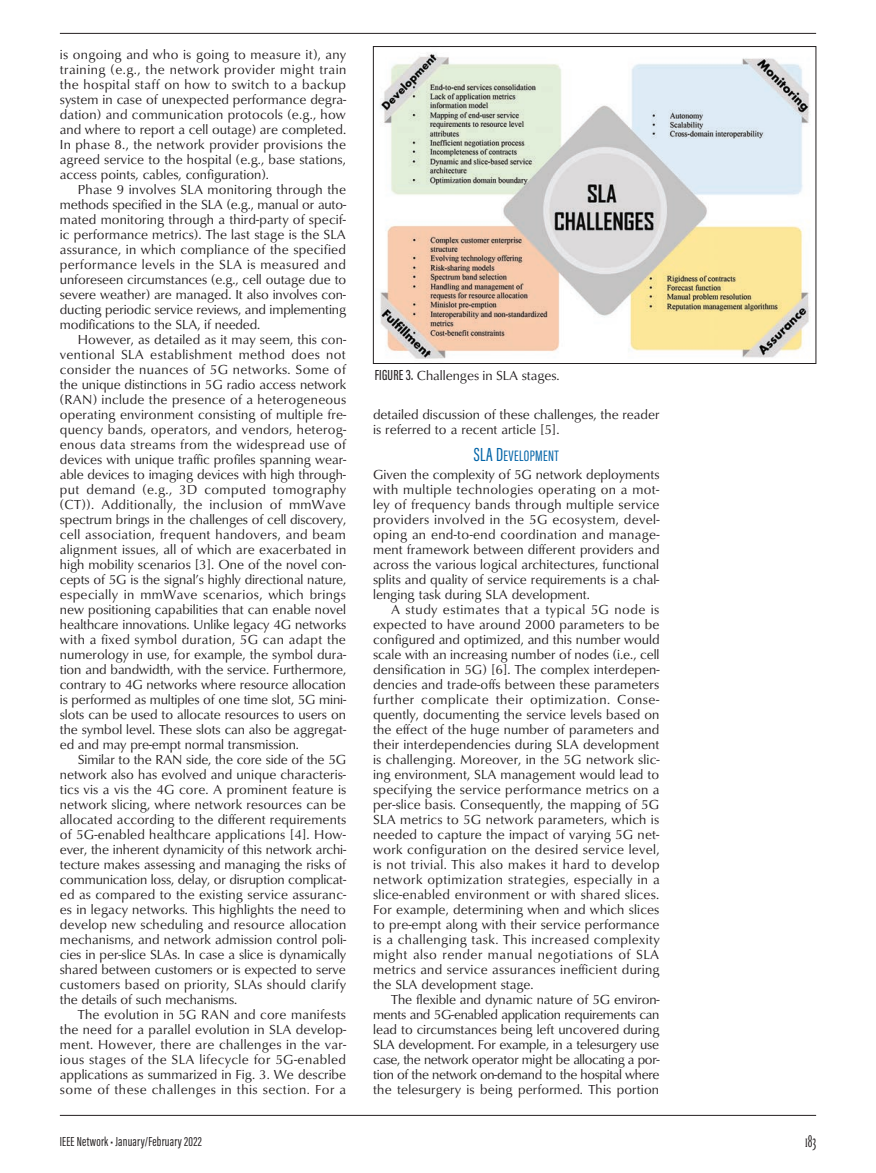
<style>
.page{position:relative;width:876px;height:1173px;background:#fff}
.page>*{position:absolute;margin:0;border:0;box-sizing:border-box;transform-origin:0 0}
.t1{font:16.5px "Matrix II Ext OT Narrow SC800";color:#231f20}
.t2{font:15.6px "Acumin Pro Extra Cond Regular SC800";letter-spacing:.025em;color:#0163a7}
.t3{font:13.5px/15px "Classico URW";color:#231f20;text-align:justify}
.t4{font:13.5px "Acumin Pro Extra Cond";letter-spacing:.015em;color:#231f20}
.s1{font-family:"Acumin Pro Extra Cond";font-weight:500;font-size:15px}
.s2{font-size:19.5px}
</style>
<div class="page">
<hr style="left:60px;top:33px;width:756px;height:1px;background:#231f20">
<hr style="left:60px;top:1115px;width:756px;height:1px;background:#231f20">
<img style="left:380px;top:53px;width:430px;height:306px">
<div style="left:373px;top:46px;width:443px;height:318px;border:1px solid #231f20"></div>
<p class="t3" style="left:60px;top:46px;width:288px">is ongoing and who is going to measure it), any training (e.g., the network provider might train the hospital staff on how to switch to a backup system in case of unexpected performance degra&shy;dation) and communication protocols (e.g., how and where to report a cell outage) are completed.<br>In phase 8., the network provider provisions the agreed service to the hospital (e.g., base stations, access points, cables, configuration).</p>
<p class="t3" style="left:60px;top:181px;width:288px;text-indent:18px">Phase 9 involves SLA monitoring through the methods specified in the SLA (e.g., manual or auto&shy;mated monitoring through a third-party of specif&shy;ic performance metrics). The last stage is the SLA assurance, in which compliance of the specified performance levels in the SLA is measured and unforeseen circumstances (e.g., cell outage due to severe weather) are managed. It also involves con&shy;ducting periodic service reviews, and implementing modifications to the SLA, if needed.</p>
<p class="t3" style="left:60px;top:331px;width:288px;text-indent:18px">However, as detailed as it may seem, this con&shy;ventional SLA establishment method does not consider the nuances of 5G networks. Some of the unique distinctions in 5G radio access network (RAN) include the presence of a heterogeneous operating environment consisting of multiple fre&shy;quency bands, operators, and vendors, heterog&shy;enous data streams from the widespread use of devices with unique traffic profiles spanning wear&shy;able devices to imaging devices with high through&shy;put demand (e.g., 3D computed tomography (CT)). Additionally, the inclusion of mmWave spectrum brings in the challenges of cell discovery, cell association, frequent handovers, and beam alignment issues, all of which are exacerbated in high mobility scenarios [3]. One of the novel con&shy;cepts of 5G is the signal’s highly directional nature, especially in mmWave scenarios, which brings new positioning capabilities that can enable novel healthcare innovations. Unlike legacy 4G networks with a fixed symbol duration, 5G can adapt the numerology in use, for example, the symbol dura&shy;tion and bandwidth, with the service. Furthermore, contrary to 4G networks where resource allocation is performed as multiples of one time slot, 5G mini&shy;slots can be used to allocate resources to users on the symbol level. These slots can also be aggregat&shy;ed and may pre-empt normal transmission.</p>
<p class="t3" style="left:60px;top:751px;width:288px;text-indent:18px">Similar to the RAN side, the core side of the 5G network also has evolved and unique characteris&shy;tics vis a vis the 4G core. A prominent feature is network slicing, where network resources can be allocated according to the different requirements of 5G-enabled healthcare applications [4]. How&shy;ever, the inherent dynamicity of this network archi&shy;tecture makes assessing and managing the risks of communication loss, delay, or disruption complicat&shy;ed as compared to the existing service assuranc&shy;es in legacy networks. This highlights the need to develop new scheduling and resource allocation mechanisms, and network admission control poli&shy;cies in per-slice SLAs. In case a slice is dynamically shared between customers or is expected to serve customers based on priority, SLAs should clarify the details of such mechanisms.</p>
<p class="t3" style="left:60px;top:1006px;width:288px;text-indent:18px">The evolution in 5G RAN and core manifests the need for a parallel evolution in SLA develop&shy;ment. However, there are challenges in the var&shy;ious stages of the SLA lifecycle for 5G-enabled applications as summarized in Fig. 3. We describe some of these challenges in this section. For a</p>
<p class="t3" style="left:375px;top:367px;width:186px"><span class="s1">FIGURE 3.</span> Challenges in SLA stages.</p>
<p class="t3" style="left:373px;top:406px;width:288px">detailed discussion of these challenges, the reader is referred to a recent article [5].</p>
<p class="t2" style="left:474px;top:446px;width:86px"><span class="s2">SLA D</span>EVELOPMENT</p>
<p class="t3" style="left:373px;top:466px;width:288px">Given the complexity of 5G network deployments with multiple technologies operating on a mot&shy;ley of frequency bands through multiple service providers involved in the 5G ecosystem, devel&shy;oping an end-to-end coordination and manage&shy;ment framework between different providers and across the various logical architectures, functional splits and quality of service requirements is a chal&shy;lenging task during SLA development.</p>
<p class="t3" style="left:373px;top:601px;width:288px;text-indent:18px">A study estimates that a typical 5G node is expected to have around 2000 parameters to be configured and optimized, and this number would scale with an increasing number of nodes (i.e., cell densification in 5G) [6]. The complex interdepen&shy;dencies and trade-offs between these parameters further complicate their optimization. Conse&shy;quently, documenting the service levels based on the effect of the huge number of parameters and their interdependencies during SLA development is challenging. Moreover, in the 5G network slic&shy;ing environment, SLA management would lead to specifying the service performance metrics on a per-slice basis. Consequently, the mapping of 5G SLA metrics to 5G network parameters, which is needed to capture the impact of varying 5G net&shy;work configuration on the desired service level, is not trivial. This also makes it hard to develop network optimization strategies, especially in a slice-enabled environment or with shared slices.<br>For example, determining when and which slices to pre-empt along with their service performance is a challenging task. This increased complexity might also render manual negotiations of SLA metrics and service assurances inefficient during the SLA development stage.</p>
<p class="t3" style="left:373px;top:991px;width:288px;text-indent:18px">The flexible and dynamic nature of 5G environ&shy;ments and 5G-enabled application requirements can lead to circumstances being left uncovered during SLA development. For example, in a telesurgery use case, the network operator might be allocating a por&shy;tion of the network on-demand to the hospital where the telesurgery is being performed. This portion</p>
<p class="t4" style="left:60px;top:1133px;width:143px">IEEE Network • January/February 2022</p>
<p class="t1" style="left:805px;top:1131px;width:13px">183</p>
</div>
